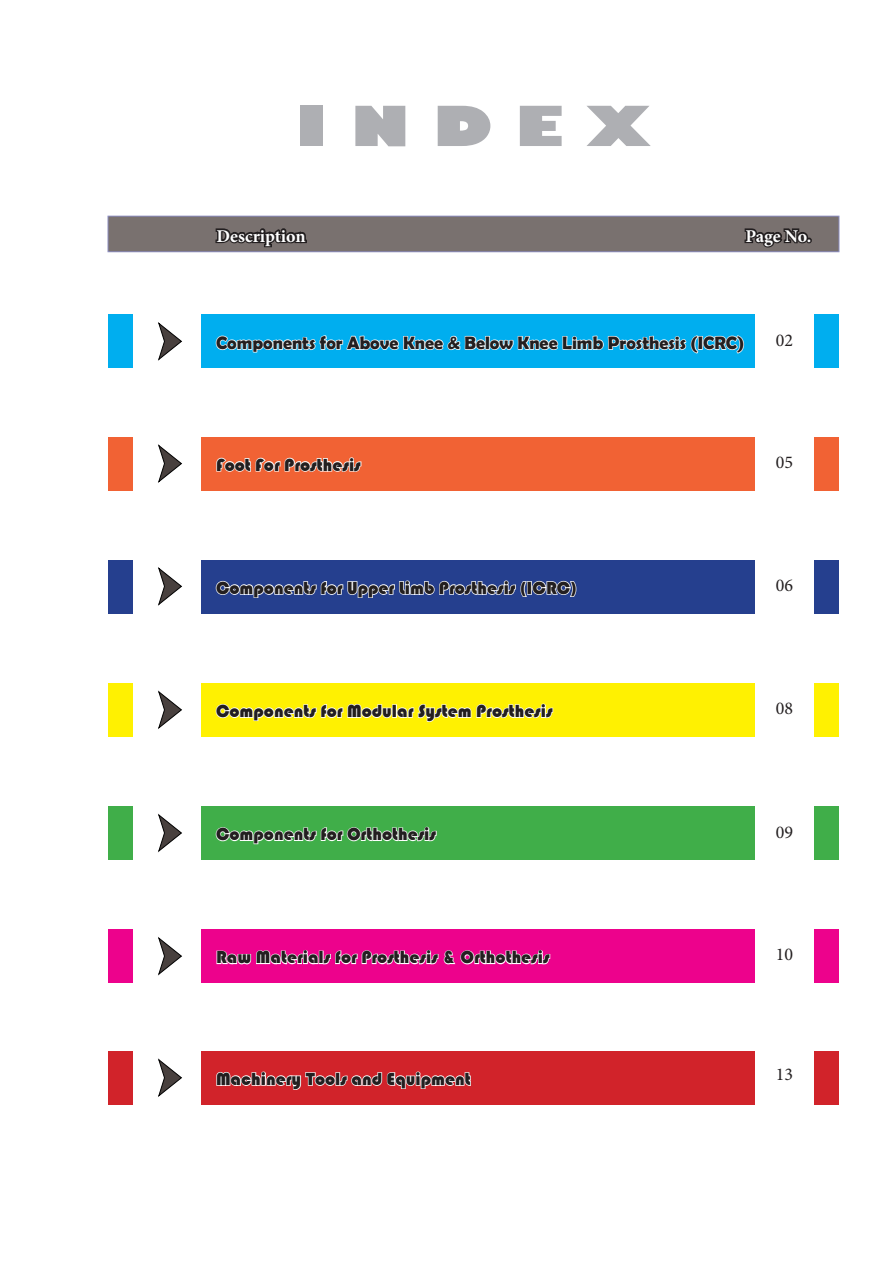
<style>
.page{position:relative;width:893px;height:1263px;background:#fff}
.page>*{position:absolute;margin:0;border:0;box-sizing:border-box;transform-origin:0 0}
.t1{font:800 54px "Gill Sans";color:#aeafb3;scale:1.25 1}
.t2{font:18px "Bauhaus 93";color:#231f20}
.t3{font:700 18px "Berlin Sans FB Demi";color:#231f20}
.t4{font:700 18px "Minion Pro";color:#fff}
.t5{font:18px "Minion Pro";color:#231f20}
</style>
<div class="page">
<div style="left:108px;top:314px;width:731px;height:54px;background:#00aeef"></div>
<svg style="left:215px;top:335px;width:530px;height:19px"></svg>
<div style="left:108px;top:437px;width:731px;height:54px;background:#f16234"></div>
<svg style="left:216px;top:457px;width:146px;height:15px"></svg>
<div style="left:108px;top:560px;width:731px;height:54px;background:#253f8e"></div>
<svg style="left:215px;top:580px;width:362px;height:18px"></svg>
<div style="left:108px;top:683px;width:731px;height:54px;background:#fff101"></div>
<svg style="left:215px;top:703px;width:339px;height:19px"></svg>
<div style="left:108px;top:806px;width:731px;height:54px;background:#40ae49"></div>
<svg style="left:215px;top:826px;width:222px;height:19px"></svg>
<div style="left:108px;top:929px;width:731px;height:54px;background:#ed028c"></div>
<svg style="left:216px;top:949px;width:335px;height:16px"></svg>
<div style="left:108px;top:1051px;width:731px;height:54px;background:#d1232a"></div>
<svg style="left:216px;top:1071px;width:255px;height:19px"></svg>
<div style="left:133px;top:284px;width:68px;height:828px;background:#fff"></div>
<svg style="left:158px;top:322px;width:24px;height:38px"></svg>
<svg style="left:158px;top:444px;width:24px;height:38px"></svg>
<svg style="left:158px;top:567px;width:24px;height:38px"></svg>
<svg style="left:158px;top:691px;width:24px;height:37px"></svg>
<svg style="left:158px;top:814px;width:24px;height:37px"></svg>
<svg style="left:158px;top:937px;width:24px;height:38px"></svg>
<svg style="left:158px;top:1059px;width:24px;height:37px"></svg>
<div style="left:108px;top:216px;width:731px;height:36px;background:#79716f"></div>
<svg style="left:215px;top:228px;width:92px;height:20px"></svg>
<svg style="left:744px;top:228px;width:68px;height:20px"></svg>
<div style="left:108px;top:216px;width:731px;height:36px;border:1px solid #8b8cbd"></div>
<div style="left:755px;top:311px;width:59px;height:828px;background:#fff"></div>
<h1 class="t1" style="left:296px;top:92px;width:286px">I N D E X</h1>
<p class="t4" style="left:216px;top:223px;width:91px">Description</p>
<p class="t4" style="left:745px;top:223px;width:67px">Page No.</p>
<p class="t3" style="left:216px;top:332px;width:530px">Components for Above Knee &amp; Below Knee Limb Prosthesis (ICRC)</p>
<p class="t5" style="left:776px;top:328px;width:19px">02</p>
<p class="t2" style="left:216px;top:455px;width:146px">Foot For Prosthesis</p>
<p class="t5" style="left:776px;top:450px;width:19px">05</p>
<p class="t2" style="left:216px;top:578px;width:362px">Components for Upper Limb Prosthesis (ICRC)</p>
<p class="t5" style="left:776px;top:573px;width:19px">06</p>
<p class="t2" style="left:216px;top:701px;width:338px">Components for Modular System Prosthesis</p>
<p class="t5" style="left:776px;top:696px;width:19px">08</p>
<p class="t2" style="left:216px;top:824px;width:222px">Components for Orthothesis</p>
<p class="t5" style="left:776px;top:820px;width:19px">09</p>
<p class="t2" style="left:216px;top:947px;width:335px">Raw Materials for Prosthesis &amp; Orthothesis</p>
<p class="t5" style="left:776px;top:942px;width:19px">10</p>
<p class="t2" style="left:216px;top:1069px;width:256px">Machinery Tools and Equipment</p>
<p class="t5" style="left:776px;top:1062px;width:19px">13</p>
</div>
